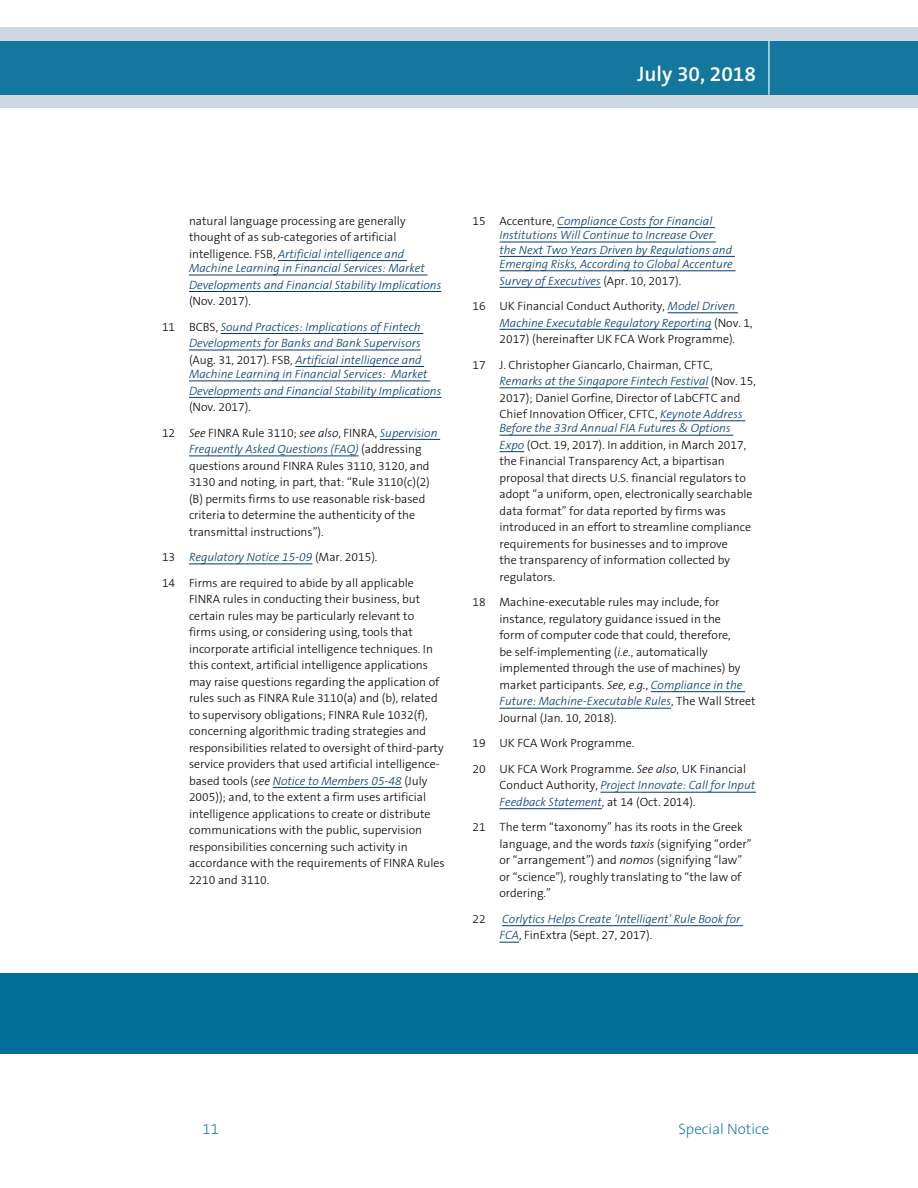
<style>
.page{position:relative;width:918px;height:1188px;background:#fff}
.page>*{position:absolute;margin:0;border:0;box-sizing:border-box;transform-origin:0 0}
.t1{font:600 21px "The Sans B6";color:#fff}
.t2{font:200 15px "The Sans B2";color:#006e97}
.t3{font:300 12px/16.5px "The Sans B3";color:#000}
.t4{font:italic 300 12px/16.5px "The Sans B3";color:#003b71}
.s1{font-style:italic;color:#003b71}
.s2{font-style:normal;color:#000}
.s3{font-style:italic}
</style>
<div class="page">
<div style="left:0;top:973px;width:918px;height:81px;background:#006e97"></div>
<div style="left:0;top:27px;width:918px;height:81px;background:#cdd8e3"></div>
<div style="left:0;top:41px;width:918px;height:54px;background:#14789e"></div>
<hr style="left:0;top:27px;width:1px;height:81px;background:#003b71">
<hr style="left:768px;top:41px;width:2px;height:54px;background:#fff">
<hr style="left:278px;top:260px;width:129px;height:1px;background:#003b71">
<hr style="left:189px;top:275px;width:239px;height:1px;background:#003b71">
<hr style="left:189px;top:291px;width:252px;height:1px;background:#003b71">
<hr style="left:221px;top:333px;width:202px;height:1px;background:#003b71">
<hr style="left:189px;top:350px;width:232px;height:1px;background:#003b71">
<hr style="left:295px;top:366px;width:129px;height:1px;background:#003b71">
<hr style="left:189px;top:381px;width:241px;height:1px;background:#003b71">
<hr style="left:189px;top:397px;width:252px;height:1px;background:#003b71">
<hr style="left:380px;top:439px;width:60px;height:1px;background:#003b71">
<hr style="left:189px;top:456px;width:170px;height:1px;background:#003b71">
<hr style="left:189px;top:564px;width:123px;height:1px;background:#003b71">
<hr style="left:273px;top:787px;width:129px;height:1px;background:#003b71">
<hr style="left:557px;top:227px;width:158px;height:1px;background:#003b71">
<hr style="left:500px;top:242px;width:216px;height:1px;background:#003b71">
<hr style="left:500px;top:256px;width:235px;height:1px;background:#003b71">
<hr style="left:500px;top:271px;width:236px;height:1px;background:#003b71">
<hr style="left:500px;top:287px;width:101px;height:1px;background:#003b71">
<hr style="left:668px;top:313px;width:70px;height:1px;background:#003b71">
<hr style="left:500px;top:329px;width:211px;height:1px;background:#003b71">
<hr style="left:500px;top:388px;width:208px;height:1px;background:#003b71">
<hr style="left:660px;top:421px;width:85px;height:1px;background:#003b71">
<hr style="left:500px;top:435px;width:233px;height:1px;background:#003b71">
<svg style="left:500px;top:451px;width:24px;height:1px"></svg>
<hr style="left:651px;top:691px;width:94px;height:1px;background:#003b71">
<hr style="left:500px;top:708px;width:171px;height:1px;background:#003b71">
<hr style="left:601px;top:792px;width:155px;height:1px;background:#003b71">
<hr style="left:500px;top:808px;width:102px;height:1px;background:#003b71">
<hr style="left:502px;top:925px;width:241px;height:1px;background:#003b71">
<svg style="left:500px;top:942px;width:19px;height:1px"></svg>
<h1 class="t1" style="left:638px;top:62px;width:120px">July 30, 2018</h1>
<p class="t3" style="left:189px;top:213px;width:218px">natural language processing are generally thought of as sub-categories of artificial intelligence. FSB, <span class="s1">Artificial intelligence and</span></p>
<p class="t4" style="left:189px;top:260px;width:254px">Machine Learning in Financial Services: Market<br>Developments and Financial Stability Implications</p>
<p class="t4" style="left:162px;top:289px;width:260px;line-height:25.5px;text-indent:27px"><span class="s2">(Nov. 2017).<br>11 BCBS,</span> Sound Practices: Implications of Fintech</p>
<p class="t4" style="left:189px;top:335px;width:234px">Developments for Banks and Bank Supervisors <span class="s2">(Aug. 31, 2017). FSB,</span> Artificial intelligence and</p>
<p class="t4" style="left:189px;top:366px;width:254px">Machine Learning in Financial Services: Market<br>Developments and Financial Stability Implications</p>
<p class="t3" style="left:162px;top:395px;width:277px;line-height:25.5px;text-indent:27px">(Nov. 2017).<br>12 <span class="s3">See</span> FINRA Rule 3110; <span class="s3">see also</span>, FINRA, <span class="s1">Supervision</span></p>
<p class="t3" style="left:189px;top:441px;width:242px"><span class="s1">Frequently Asked Questions (FAQ)</span> (addressing questions around FINRA Rules 3110, 3120, and 3130 and noting, in part, that: “Rule 3110(c)(2) (B) permits firms to use reasonable risk-based criteria to determine the authenticity of the transmittal instructions”).</p>
<p class="t3" style="left:162px;top:545px;width:253px;line-height:25.5px">13 <span class="s1">Regulatory Notice 15-09</span> (Mar. 2015).<br>14 Firms are required to abide by all applicable</p>
<p class="t3" style="left:189px;top:591px;width:257px">FINRA rules in conducting their business, but certain rules may be particularly relevant to<br>firms using, or considering using, tools that incorporate artificial intelligence techniques. In this context, artificial intelligence applications may raise questions regarding the application of rules such as FINRA Rule 3110(a) and (b), related to supervisory obligations; FINRA Rule 1032(f), concerning algorithmic trading strategies and responsibilities related to oversight of third-party service providers that used artificial intelligence&shy;based tools (<span class="s3">see</span> <span class="s1">Notice to Members 05-48</span> (July 2005)); and, to the extent a firm uses artificial intelligence applications to create or distribute communications with the public, supervision responsibilities concerning such activity in accordance with the requirements of FINRA Rules 2210 and 3110.</p>
<p class="t4" style="left:500px;top:214px;width:235px;line-height:14.4px;text-indent:-27px"><span class="s2">15 Accenture,</span> Compliance Costs for Financial Institutions Will Continue to Increase Over<br>the Next Two Years Driven by Regulations and Emerging Risks, According to Global Accenture</p>
<p class="t3" style="left:472px;top:268px;width:264px;line-height:25.5px;text-indent:27px"><span class="s1">Survey of Executives</span> (Apr. 10, 2017).<br>16 UK Financial Conduct Authority, <span class="s1">Model Driven</span></p>
<p class="t3" style="left:500px;top:315px;width:255px"><span class="s1">Machine Executable Regulatory Reporting</span> (Nov. 1,<br>2017) (hereinafter UK FCA Work Programme).</p>
<p class="t3" style="left:500px;top:357px;width:258px;text-indent:-27px">17 J. Christopher Giancarlo, Chairman, CFTC, <span class="s1">Remarks at the Singapore Fintech Festival</span> (Nov. 15, 2017); Daniel Gorfine, Director of LabCFTC and Chief Innovation Officer, CFTC, <span class="s1">Keynote Address</span></p>
<p class="t3" style="left:500px;top:421px;width:255px"><span class="s1">Before the 33rd Annual FIA Futures &amp; Options Expo</span> (Oct. 19, 2017). In addition, in March 2017, the Financial Transparency Act, a bipartisan proposal that directs U.S. financial regulators to adopt “a uniform, open, electronically searchable data format” for data reported by firms was introduced in an effort to streamline compliance requirements for businesses and to improve<br>the transparency of information collected by regulators.</p>
<p class="t3" style="left:500px;top:595px;width:258px;text-indent:-27px">18 Machine-executable rules may include, for instance, regulatory guidance issued in the<br>form of computer code that could, therefore,<br>be self-implementing (<span class="s3">i.e.</span>, automatically implemented through the use of machines) by market participants. <span class="s3">See, e.g.</span>, <span class="s1">Compliance in the Future: Machine-Executable Rules</span>, The Wall Street Journal (Jan. 10, 2018).</p>
<p class="t3" style="left:472px;top:731px;width:275px;line-height:25.5px">19 UK FCA Work Programme.<br>20 UK FCA Work Programme. <span class="s3">See also</span>, UK Financial</p>
<p class="t4" style="left:500px;top:778px;width:257px"><span class="s2">Conduct Authority,</span> Project Innovate: Call for Input<br>Feedback Statement<span class="s2">, at 14 (Oct. 2014).</span></p>
<p class="t3" style="left:500px;top:820px;width:253px;text-indent:-27px">21 The term “taxonomy” has its roots in the Greek language, and the words <span class="s3">taxis</span> (signifying “order” or “arrangement”) and <span class="s3">nomos</span> (signifying “law” or “science”), roughly translating to “the law of ordering.”</p>
<p class="t3" style="left:472px;top:911px;width:15px">22</p>
<p class="t4" style="left:500px;top:911px;width:242px">Corlytics Helps Create ‘Intelligent’ Rule Book for<br>FCA<span class="s2">, FinExtra (Sept. 27, 2017).</span></p>
<p class="t2" style="left:202px;top:1120px;width:18px">11</p>
<p class="t2" style="left:678px;top:1120px;width:93px">Special Notice</p>
</div>
